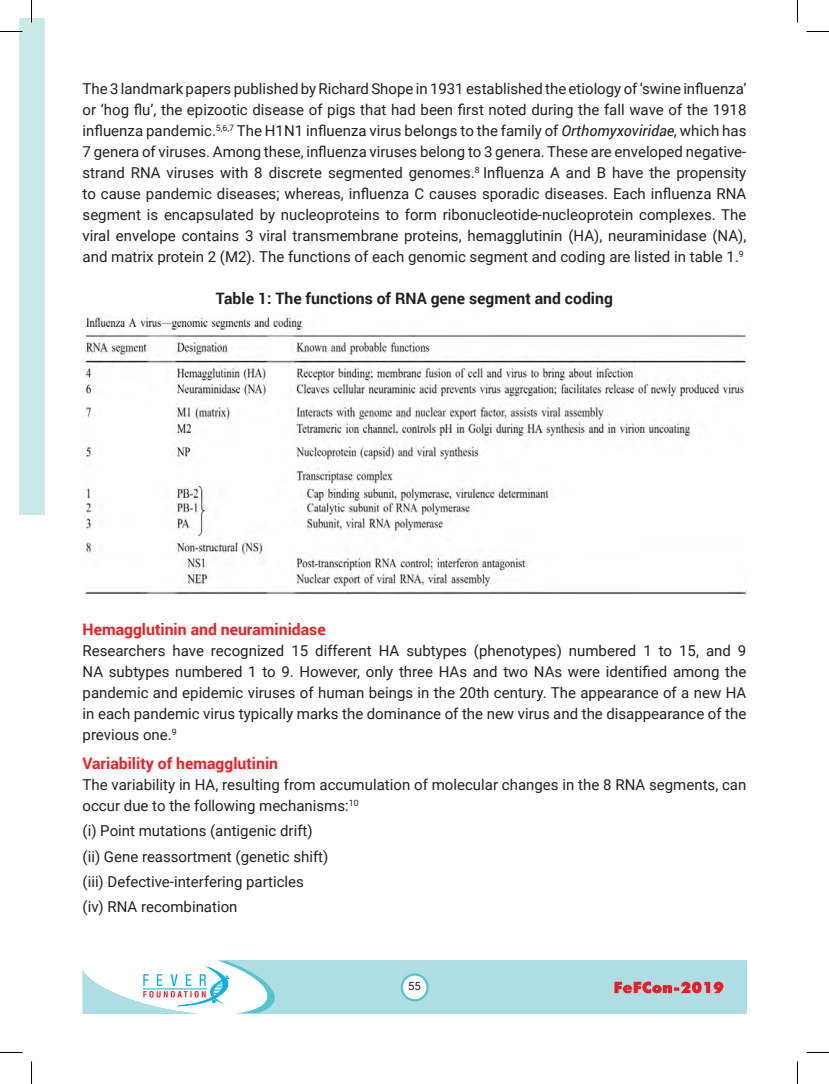
<style>
.page{position:relative;width:829px;height:1084px;background:#fff}
.page>*{position:absolute;margin:0;border:0;box-sizing:border-box;transform-origin:0 0}
.Raju_subhead{font:700 15.75px "Roboto";color:#ee1d23}
.Raju_subhead-2{font:700 15.75px "Roboto";color:#231f20}
.Raju_Body{font:15px/21px "Roboto";color:#231f20;text-align:justify}
.Raju_Body-2{font:11.25px "Roboto";color:#231f20}
.s1{font-style:italic}
</style>
<div class="page">
<svg style="left:83px;top:960px;width:663px;height:53px"></svg>
<div style="left:19px;top:19px;width:25px;height:496px;background:#c9e8e6"></div>
<img style="left:84px;top:316px;width:662px;height:280px">
<svg style="left:0;top:31px;width:22px;height:1px"></svg>
<svg style="left:806px;top:31px;width:22px;height:1px"></svg>
<svg style="left:0;top:1052px;width:22px;height:1px"></svg>
<svg style="left:806px;top:1052px;width:22px;height:1px"></svg>
<svg style="left:31px;top:0;width:1px;height:23px"></svg>
<svg style="left:31px;top:1061px;width:1px;height:22px"></svg>
<svg style="left:797px;top:0;width:1px;height:23px"></svg>
<svg style="left:797px;top:1061px;width:1px;height:22px"></svg>
<p class="Raju_Body" style="left:83px;top:77px;width:665px">The 3 landmark papers published by Richard Shope in 1931 established the etiology of ‘swine influenza’ or ‘hog flu’, the epizootic disease of pigs that had been first noted during the fall wave of the 1918 influenza pandemic.<sup>5,6,7</sup> The H1N1 influenza virus belongs to the family of <span class="s1">Orthomyxoviridae,</span> which has 7 genera of viruses. Among these, influenza viruses belong to 3 genera. These are enveloped negative&shy;strand RNA viruses with 8 discrete segmented genomes.<sup>8</sup> Influenza A and B have the propensity to cause pandemic diseases; whereas, influenza C causes sporadic diseases. Each influenza RNA segment is encapsulated by nucleoproteins to form ribonucleotide-nucleoprotein complexes. The viral envelope contains 3 viral transmembrane proteins, hemagglutinin (HA), neuraminidase (NA), and matrix protein 2 (M2). The functions of each genomic segment and coding are listed in table 1.<sup>9</sup></p>
<p class="Raju_subhead-2" style="left:216px;top:287px;width:398px">Table 1: The functions of RNA gene segment and coding</p>
<p class="Raju_subhead" style="left:83px;top:617px;width:244px">Hemagglutinin and neuraminidase</p>
<p class="Raju_Body" style="left:83px;top:639px;width:665px">Researchers have recognized 15 different HA subtypes (phenotypes) numbered 1 to 15, and 9<br>NA subtypes numbered 1 to 9. However, only three HAs and two NAs were identified among the pandemic and epidemic viruses of human beings in the 20th century. The appearance of a new HA in each pandemic virus typically marks the dominance of the new virus and the disappearance of the previous one.<sup>9</sup></p>
<p class="Raju_subhead" style="left:83px;top:752px;width:197px">Variability of hemagglutinin</p>
<p class="Raju_Body" style="left:83px;top:773px;width:665px">The variability in HA, resulting from accumulation of molecular changes in the 8 RNA segments, can occur due to the following mechanisms:<sup>10</sup></p>
<p class="Raju_Body" style="left:83px;top:820px;width:231px">(i) Point mutations (antigenic drift)</p>
<p class="Raju_Body" style="left:83px;top:845px;width:247px">(ii) Gene reassortment (genetic shift)</p>
<p class="Raju_Body" style="left:83px;top:870px;width:223px">(iii) Defective-interfering particles</p>
<p class="Raju_Body" style="left:83px;top:895px;width:156px">(iv) RNA recombination</p>
<p class="Raju_Body-2" style="left:408px;top:978px;width:14px">55</p>
</div>
